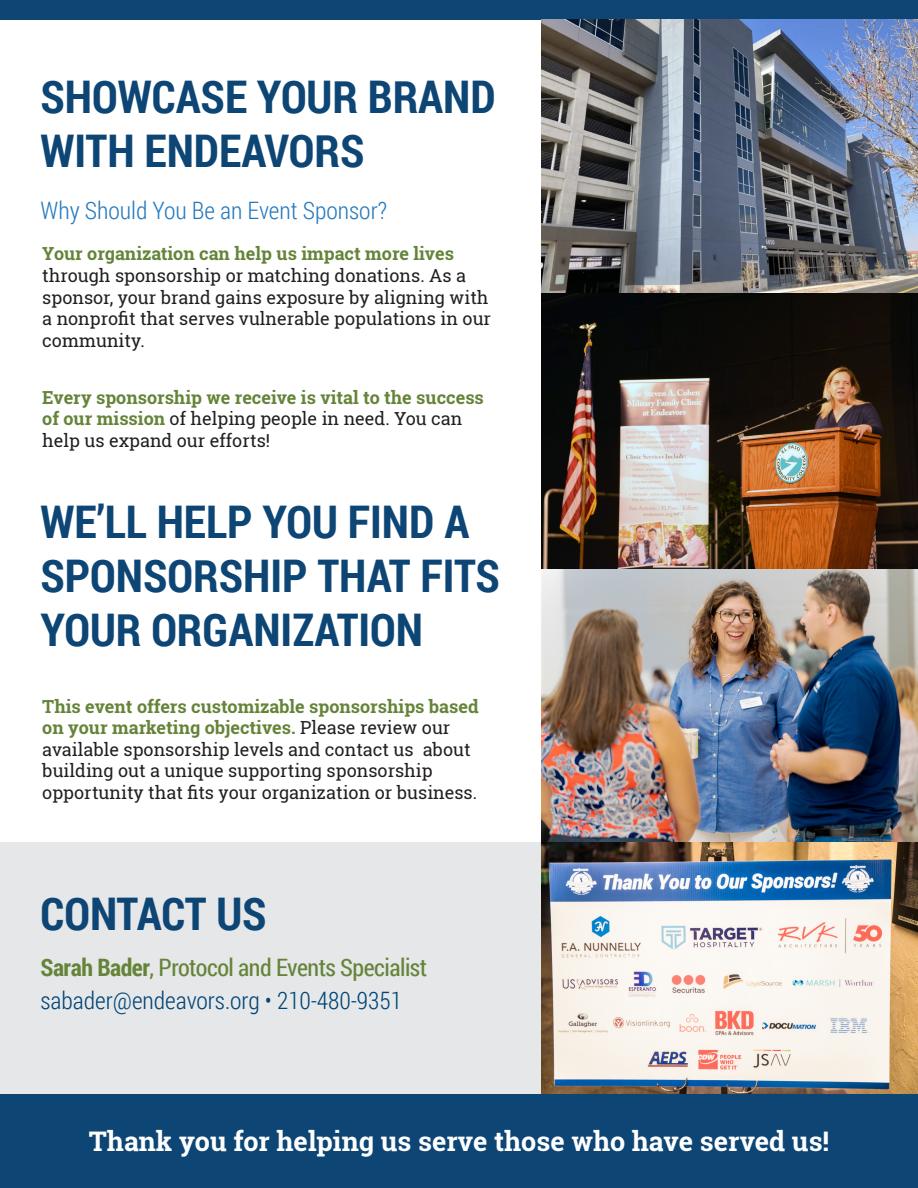
<style>
.page{position:relative;width:918px;height:1188px;background:#fff}
.page>*{position:absolute;margin:0;border:0;box-sizing:border-box;transform-origin:0 0}
.t1{font:700 45px/54px "Roboto Condensed";color:#0d4575}
.t2{font:700 27px "Roboto Slab";color:#fff}
.Paragraph_Style_3{font:24px "Roboto Condensed";letter-spacing:-.02em;color:#658439}
.Paragraph_Style_3-2{font:300 24px "Roboto Condensed";color:#004576}
.t3{font:300 24px "Roboto Condensed";color:#257abe}
.t4{font:18px/21.6px "Roboto Slab";color:#231f20}
.t5{font:700 18px/21.6px "Roboto Slab";color:#658439}
.s1{font-weight:700;color:#658439}
.s2{font-weight:400;color:#231f20}
.s3{font-weight:700}
</style>
<div class="page">
<div style="left:0;top:1094px;width:918px;height:94px;background:#0d4575"></div>
<div style="left:0;top:842px;width:918px;height:252px;background:#e6e7e9"></div>
<div style="left:0;top:0;width:918px;height:19px;background:#0d4575"></div>
<img style="left:541px;top:19px;width:377px;height:536px">
<img style="left:541px;top:555px;width:377px;height:539px">
<p class="t1" style="left:40px;top:68px;width:457px">SHOWCASE YOUR BRAND<br>WITH ENDEAVORS</p>
<p class="t3" style="left:40px;top:194px;width:348px">Why Should You Be an Event Sponsor?</p>
<p class="t4" style="left:42px;top:243px;width:450px"><span class="s1">Your organization can help us impact more lives </span>through sponsorship or matching donations. As a sponsor, your brand gains exposure by aligning with a nonprofit that serves vulnerable populations in our community.</p>
<p class="t5" style="left:42px;top:386px;width:443px">Every sponsorship we receive is vital to the success of our mission <span class="s2">of helping people in need. You can help us expand our efforts!</span></p>
<p class="t1" style="left:40px;top:494px;width:461px">WE’LL HELP YOU FIND A<br>SPONSORSHIP THAT FITS<br>YOUR ORGANIZATION</p>
<p class="t4" style="left:42px;top:695px;width:438px"><span class="s1">This event offers customizable sponsorships based on your marketing objectives.</span> Please review our available sponsorship levels and contact us about building out a unique supporting sponsorship opportunity that fits your organization or business.</p>
<p class="t1" style="left:40px;top:885px;width:228px">CONTACT US</p>
<p class="Paragraph_Style_3" style="left:40px;top:951px;width:388px"><span class="s3">Sarah Bader</span>, Protocol and Events Specialist</p>
<p class="Paragraph_Style_3-2" style="left:40px;top:984px;width:363px">sabader@endeavors.org • 210-480-9351</p>
<p class="t2" style="left:89px;top:1122px;width:742px">Thank you for helping us serve those who have served us!</p>
</div>
